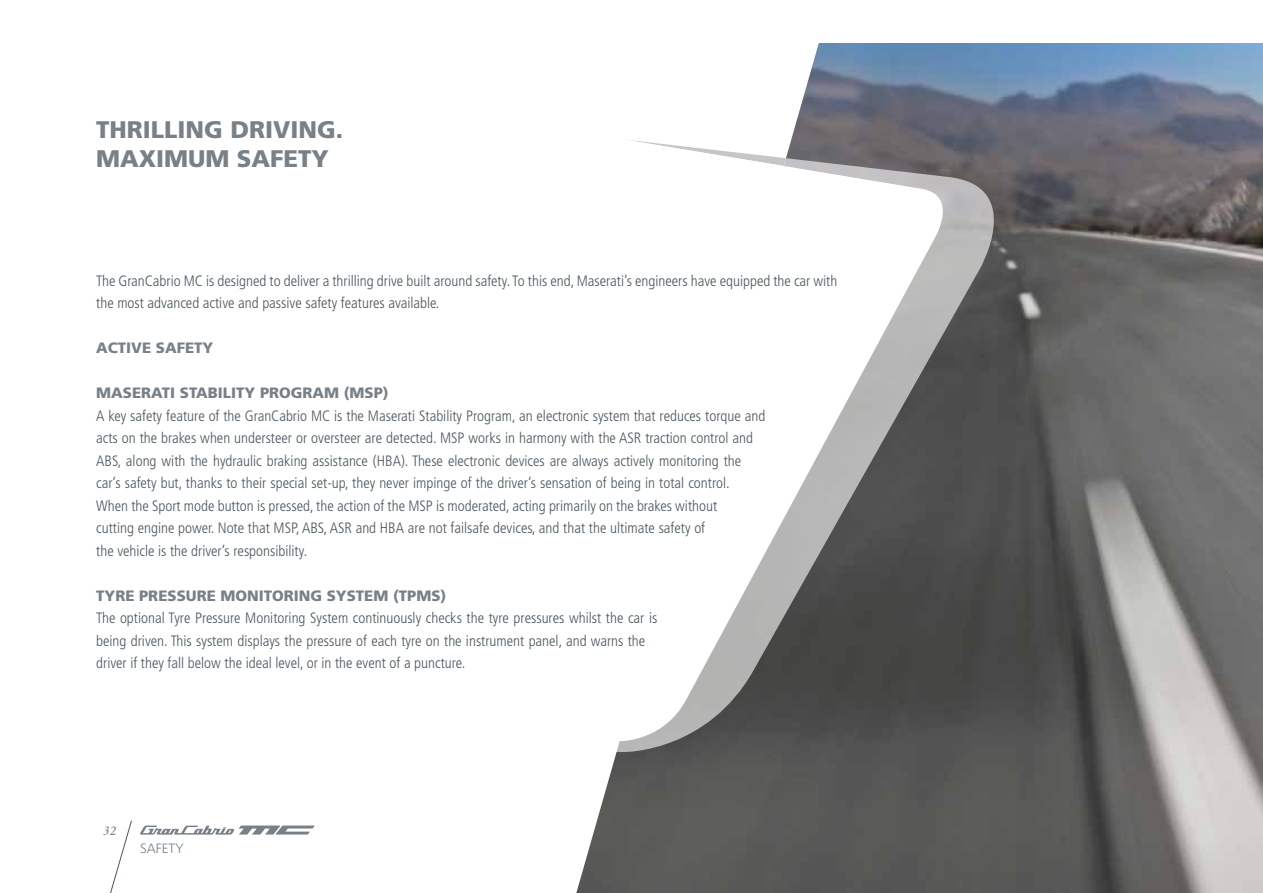
<style>
.page{position:relative;width:1263px;height:893px;background:#fff}
.page>*{position:absolute;margin:0;border:0;box-sizing:border-box;transform-origin:0 0}
.t1{font:900 24px/28.8px "Frutiger LT Std";color:#788187}
.t2{font:300 condensed 15px/22.5px "Frutiger";color:#4b575f}
.t3{font:900 15px "Frutiger LT Std";color:#788187}
.t4{font:300 13.5px "Frutiger LT Std";color:#788187}
.t5{font:italic 600 13.5px "Bembo Std";color:#788187}
</style>
<div class="page">
<img style="left:831px;top:43px;width:432px;height:850px">
<svg style="left:958px;top:136px;width:37px;height:616px;background:#5d5c5c"></svg>
<svg style="left:576px;top:43px;width:255px;height:850px;fill:#5c5d5a"></svg>
<svg style="left:576px;top:128px;width:382px;height:626px"></svg>
<svg style="left:110px;top:820px;width:22px;height:73px"></svg>
<svg style="left:140px;top:825px;width:175px;height:10px"></svg>
<h1 class="t1" style="left:96px;top:115px;width:248px">THRILLING DRIVING.<br>MAXIMUM SAFETY</h1>
<p class="t2" style="left:96px;top:269px;width:743px">The GranCabrio MC is designed to deliver a thrilling drive built around safety. To this end, Maserati’s engineers have equipped the car with the most advanced active and passive safety features available.</p>
<p class="t3" style="left:96px;top:339px;width:119px">ACTIVE SAFETY</p>
<p class="t3" style="left:96px;top:384px;width:294px">MASERATI STABILITY PROGRAM (MSP)</p>
<p class="t2" style="left:96px;top:404px;width:670px">A key safety feature of the GranCabrio MC is the Maserati Stability Program, an electronic system that reduces torque and acts on the brakes when understeer or oversteer are detected. MSP works in harmony with the ASR traction control and ABS, along with the hydraulic braking assistance (HBA). These electronic devices are always actively monitoring the car’s safety but, thanks to their special set-up, they never impinge of the driver’s sensation of being in total control.<br>When the Sport mode button is pressed, the action of the MSP is moderated, acting primarily on the brakes without<br>cutting engine power. Note that MSP, ABS, ASR and HBA are not failsafe devices, and that the ultimate safety of<br>the vehicle is the driver’s responsibility.</p>
<p class="t3" style="left:96px;top:586px;width:352px">TYRE PRESSURE MONITORING SYSTEM (TPMS)</p>
<p class="t2" style="left:96px;top:607px;width:563px">The optional Tyre Pressure Monitoring System continuously checks the tyre pressures whilst the car is being driven. This system displays the pressure of each tyre on the instrument panel, and warns the driver if they fall below the ideal level, or in the event of a puncture.</p>
<p class="t5" style="left:103px;top:823px;width:15px">32</p>
<p class="t4" style="left:140px;top:841px;width:45px">SAFETY</p>
</div>
